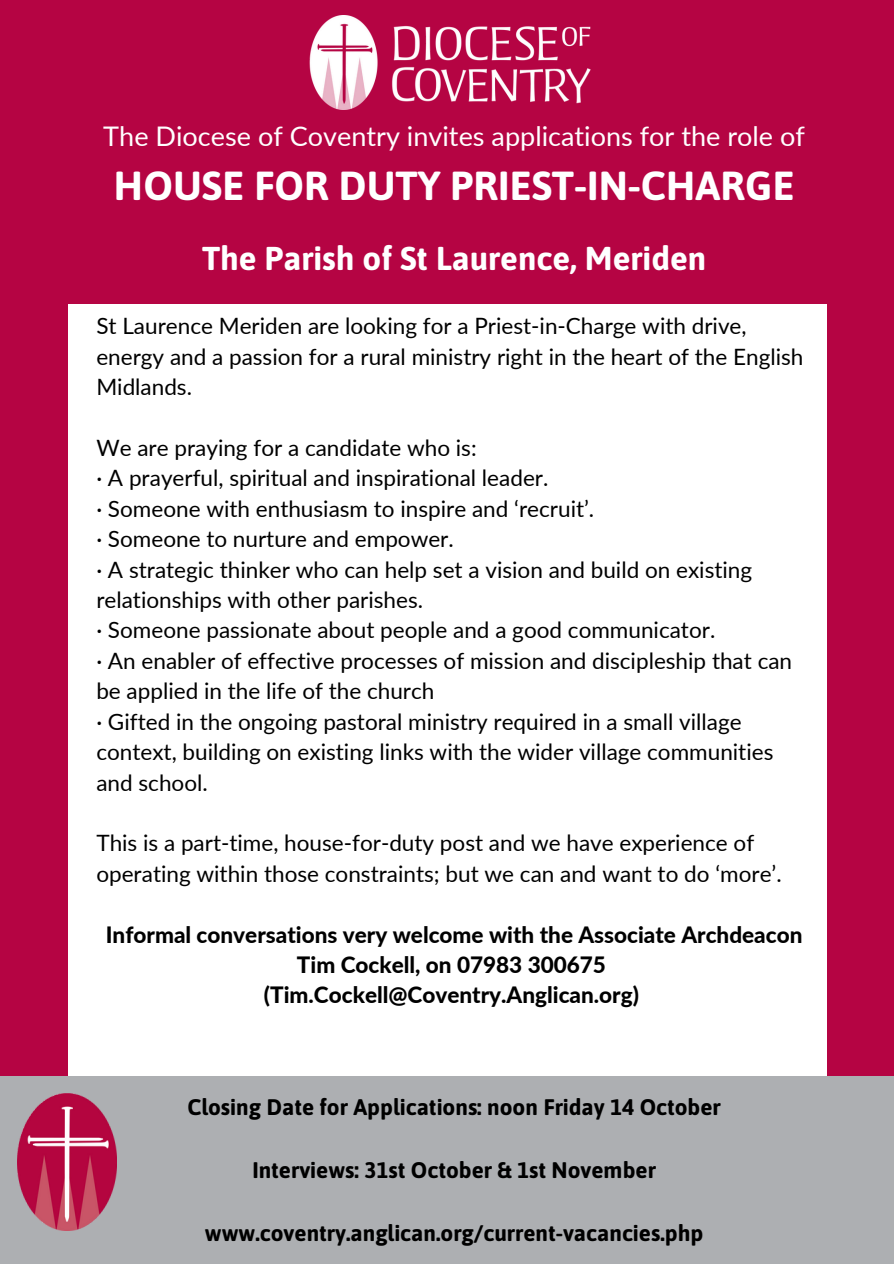
<style>
.page{position:relative;width:894px;height:1264px;background:#fff}
.page>*{position:absolute;margin:0;border:0;box-sizing:border-box;transform-origin:0 0}
.t1{font:700 40.5px "Asap";color:#fff}
.t2{font:700 33px "Asap";color:#fff}
.t3{font:27px "Lato";color:#fff}
.t4{font:22.5px/30.5px "Lato";color:#000}
.t5{font:700 22.5px "Asap";color:#000}
.t6{font:800 22.5px/30.5px "Lato";color:#000;text-align:center}
</style>
<div class="page">
<div style="left:0;top:0;width:893px;height:303px;background:#b50443"></div>
<div style="left:0;top:0;width:68px;height:1263px;background:#b50443"></div>
<div style="left:827px;top:0;width:66px;height:1263px;background:#b50443"></div>
<div style="left:0;top:1075px;width:893px;height:188px;background:#adafb2"></div>
<img style="left:18px;top:1093px;width:99px;height:137px">
<img style="left:309px;top:16px;width:281px;height:93px">
<p class="t3" style="left:103px;top:119px;width:703px">The Diocese of Coventry invites applications for the role of</p>
<h1 class="t1" style="left:114px;top:162px;width:682px">HOUSE FOR DUTY PRIEST-IN-CHARGE</h1>
<h2 class="t2" style="left:202px;top:239px;width:505px">The Parish of St Laurence, Meriden</h2>
<p class="t4" style="left:96px;top:310px;width:708px">St Laurence Meriden are looking for a Priest-in-Charge with drive, energy and a passion for a rural ministry right in the heart of the English<br>Midlands.</p>
<p class="t4" style="left:96px;top:432px;width:697px">We are praying for a candidate who is:<br>· A prayerful, spiritual and inspirational leader.<br>· Someone with enthusiasm to inspire and ‘recruit’.<br>· Someone to nurture and empower.<br>· A strategic thinker who can help set a vision and build on existing relationships with other parishes.<br>· Someone passionate about people and a good communicator.<br>· An enabler of effective processes of mission and discipleship that can be applied in the life of the church<br>· Gifted in the ongoing pastoral ministry required in a small village context, building on existing links with the wider village communities and school.</p>
<p class="t4" style="left:96px;top:827px;width:686px">This is a part-time, house-for-duty post and we have experience of operating within those constraints; but we can and want to do ‘more’.</p>
<p class="t6" style="left:106px;top:918px;width:698px">Informal conversations very welcome with the Associate Archdeacon<br>Tim Cockell, on 07983 300675<br>(Tim.Cockell@Coventry.Anglican.org)</p>
<p class="t5" style="left:187px;top:1093px;width:535px">Closing Date for Applications: noon Friday 14 October</p>
<p class="t5" style="left:252px;top:1156px;width:405px">Interviews: 31st October &amp; 1st November</p>
<p class="t5" style="left:205px;top:1219px;width:500px">www.coventry.anglican.org/current-vacancies.php</p>
</div>
